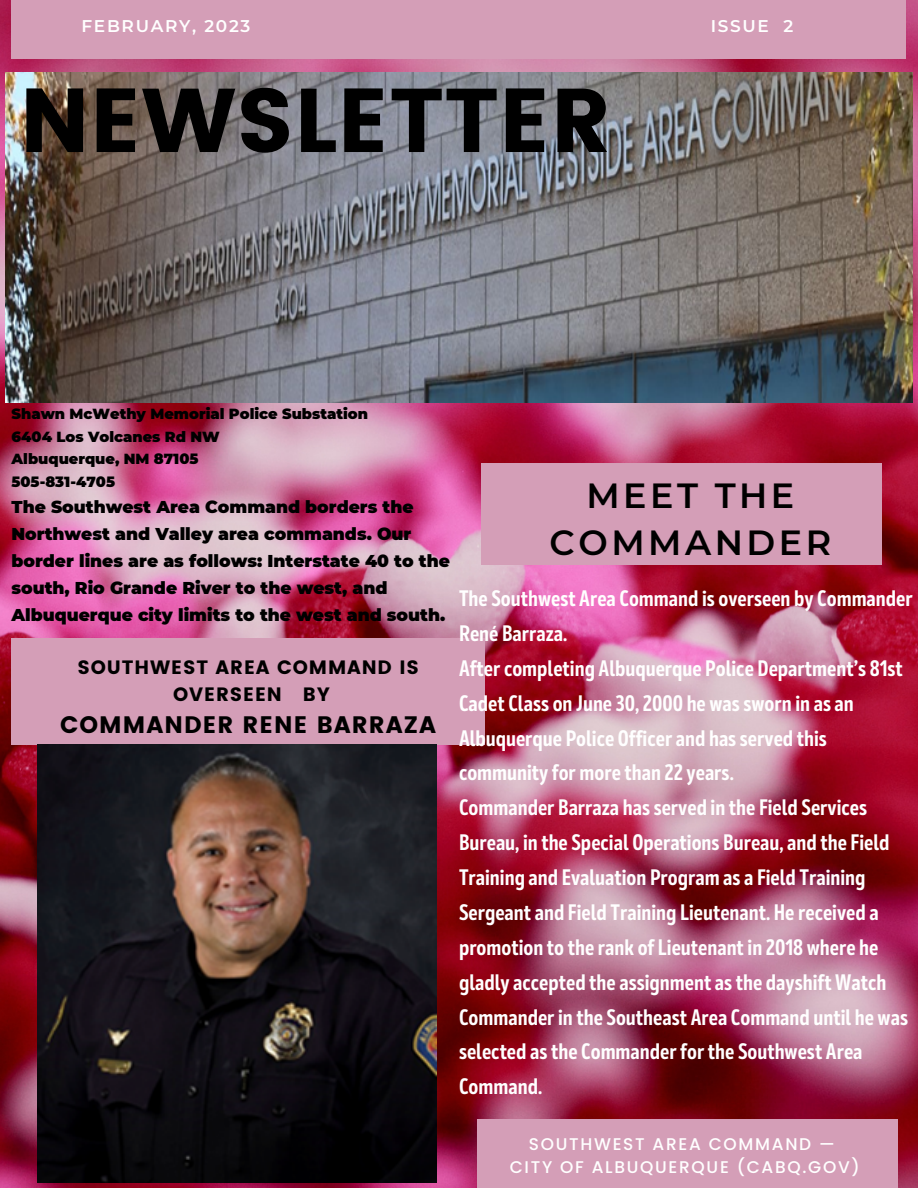
<style>
.page{position:relative;width:918px;height:1188px;background:#fff}
.page>*{position:absolute;margin:0;border:0;box-sizing:border-box;transform-origin:0 0}
.t1{font:90.3px "Poppins";color:#000}
.t2{font:600 34.95px/47.1px "Montserrat";letter-spacing:.1em;color:#000;text-align:center}
.t3{font:23.85px "Poppins";letter-spacing:.045em;color:#000}
.t4{font:700 22.35px/34.8px "Mozer";color:#fff}
.t5{font:19.35px/27px "Poppins";letter-spacing:.045em;color:#000;text-align:center}
.t6{font:900 17.1px/27px "Montserrat";color:#000}
.t7{font:500 16.95px/23.2px "Poppins";letter-spacing:.1em;color:#fff;text-align:center}
.t8{font:600 16.95px "Montserrat";letter-spacing:.1em;color:#fff}
.t9{font:900 14.55px/22.5px "Montserrat";color:#000}
</style>
<div class="page">
<img style="left:0;top:0;width:918px;height:1188px">
<div style="left:12px;top:0;width:894px;height:59px;background:#d49eb7"></div>
<div style="left:12px;top:638px;width:473px;height:107px;background:#d49eb7"></div>
<div style="left:477px;top:1119px;width:421px;height:69px;background:#d49eb7"></div>
<div style="left:482px;top:463px;width:400px;height:101px;background:#d49eb7"></div>
<img style="left:6px;top:72px;width:907px;height:331px">
<img style="left:38px;top:745px;width:398px;height:437px">
<p class="t8" style="left:81px;top:16px;width:171px">FEBRUARY, 2023</p>
<p class="t8" style="left:711px;top:16px;width:84px">ISSUE 2</p>
<h1 class="t1" style="left:20px;top:68px;width:593px">NEWSLETTER</h1>
<p class="t9" style="left:12px;top:403px;width:358px">Shawn McWethy Memorial Police Substation<br>6404 Los Volcanes Rd NW<br>Albuquerque, NM 87105<br>505-831-4705</p>
<p class="t6" style="left:12px;top:493px;width:440px">The Southwest Area Command borders the Northwest and Valley area commands. Our border lines are as follows: Interstate 40 to the south, Rio Grande River to the west, and Albuquerque city limits to the west and south.</p>
<p class="t5" style="left:77px;top:654px;width:343px">SOUTHWEST AREA COMMAND IS<br>OVERSEEN BY</p>
<p class="t3" style="left:60px;top:711px;width:377px">COMMANDER RENE BARRAZA</p>
<h2 class="t2" style="left:550px;top:472px;width:283px">MEET THE<br>COMMANDER</h2>
<p class="t4" style="left:459px;top:582px;width:455px">The Southwest Area Command is overseen by Commander René Barraza.<br>After completing Albuquerque Police Department’s 81st Cadet Class on June 30, 2000 he was sworn in as an Albuquerque Police Officer and has served this community for more than 22 years.<br>Commander Barraza has served in the Field Services Bureau, in the Special Operations Bureau, and the Field Training and Evaluation Program as a Field Training Sergeant and Field Training Lieutenant. He received a promotion to the rank of Lieutenant in 2018 where he gladly accepted the assignment as the dayshift Watch Commander in the Southeast Area Command until he was selected as the Commander for the Southwest Area Command.</p>
<p class="t7" style="left:510px;top:1132px;width:352px">SOUTHWEST AREA COMMAND —<br>CITY OF ALBUQUERQUE (CABQ.GOV)</p>
</div>
